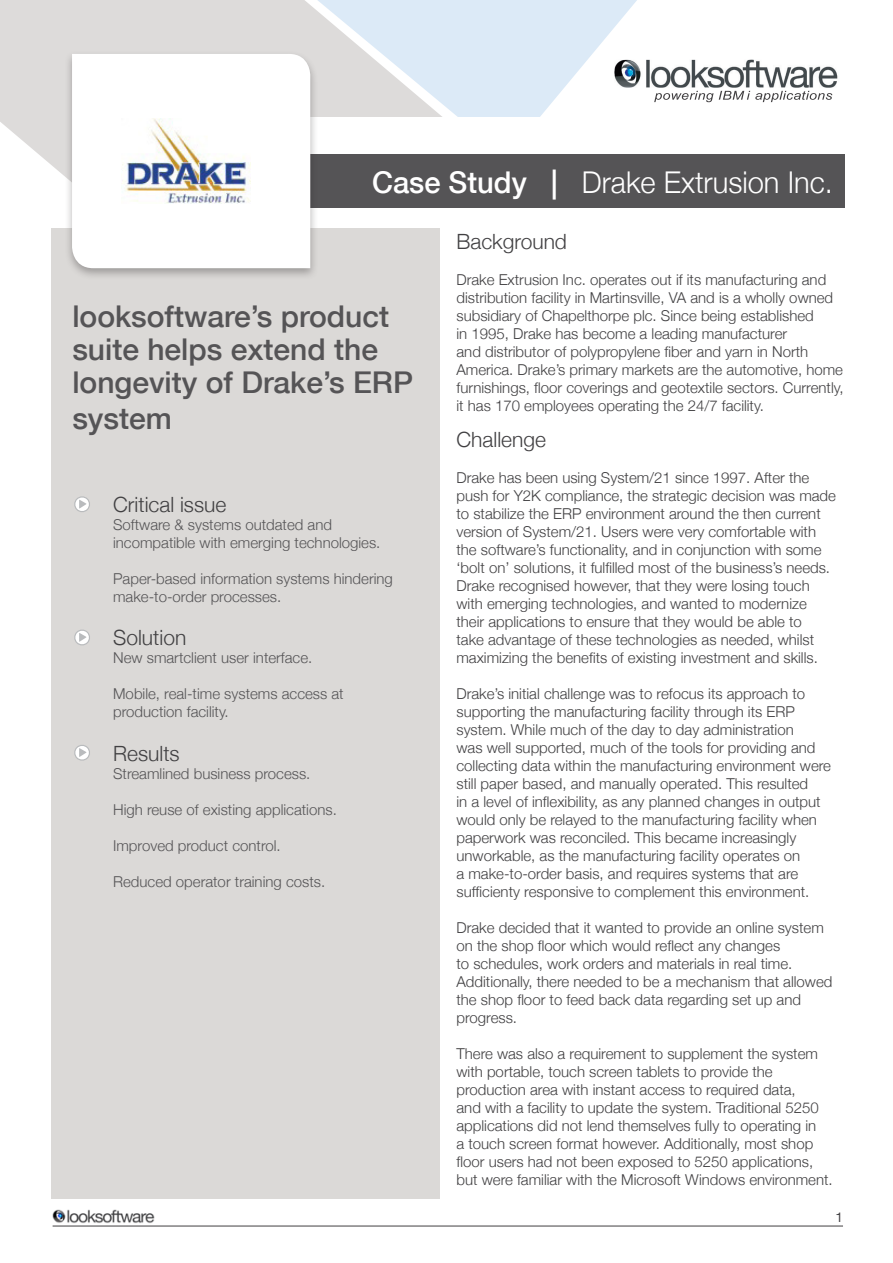
<style>
.page{position:relative;width:893px;height:1263px;background:#fff}
.page>*{position:absolute;margin:0;border:0;box-sizing:border-box;transform-origin:0 0}
.t1{font:500 30px/33px "Helvetica Neue";color:#555456}
.t2{font:300 30px "Helvetica Neue";color:#fff}
.Copy{font:300 21px "Helvetica Neue";color:#414042}
.Copy-2{font:300 15px/18px "Helvetica Neue";color:#414042}
.Copy-3{font:300 15px/18px "Helvetica Neue";color:#555456}
.t3{font:13.5px "Helvetica Neue";color:#414042}
.s1{font-weight:500}
</style>
<div class="page">
<img style="left:53px;top:1210px;width:102px;height:13px">
<hr style="left:53px;top:1226px;width:790px;height:1px;background:#414042">
<svg style="left:0;top:0;width:440px;height:343px;fill:#dddbda"></svg>
<svg style="left:317px;top:0;width:320px;height:117px;fill:#dceaf7"></svg>
<div style="left:244px;top:117px;width:647px;height:159px;background:#fff"></div>
<div style="left:51px;top:228px;width:388px;height:971px;background:#dbd9d7"></div>
<div style="left:291px;top:155px;width:554px;height:53px;background:#555456"></div>
<svg style="left:654px;top:91px;width:59px;height:11px"></svg>
<svg style="left:719px;top:91px;width:113px;height:11px"></svg>
<img style="left:614px;top:60px;width:224px;height:28px">
<svg style="left:625px;top:69px;width:8px;height:10px"></svg>
<div style="left:64px;top:50px;width:255px;height:230px;background:#231f20;opacity:.34"></div>
<svg style="left:72px;top:54px;width:238px;height:214px"></svg>
<svg style="left:74px;top:496px;width:16px;height:16px"></svg>
<svg style="left:74px;top:629px;width:16px;height:17px"></svg>
<svg style="left:74px;top:745px;width:16px;height:16px"></svg>
<img style="left:121px;top:119px;width:130px;height:84px">
<p class="t2" style="left:372px;top:158px;width:462px"><span class="s1">Case Study |</span> Drake Extrusion Inc.</p>
<p class="t1" style="left:72px;top:299px;width:342px">looksoftware’s product suite helps extend the longevity of Drake’s ERP</p>
<p class="t1" style="left:72px;top:401px;width:101px">system</p>
<p class="Copy" style="left:113px;top:488px;width:115px">Critical issue</p>
<p class="Copy-3" style="left:113px;top:515px;width:269px">Software &amp; systems outdated and incompatible with emerging technologies.</p>
<p class="Copy-3" style="left:113px;top:569px;width:281px">Paper-based information systems hindering make-to-order processes.</p>
<p class="Copy" style="left:113px;top:621px;width:75px">Solution</p>
<p class="Copy-3" style="left:113px;top:648px;width:201px">New smartclient user interface.</p>
<p class="Copy-3" style="left:113px;top:684px;width:232px">Mobile, real-time systems access at production facility.</p>
<p class="Copy" style="left:113px;top:736px;width:68px">Results</p>
<p class="Copy-3" style="left:113px;top:763px;width:199px">Streamlined business process.</p>
<p class="Copy-3" style="left:113px;top:799px;width:225px">High reuse of existing applications.</p>
<p class="Copy-3" style="left:113px;top:835px;width:169px">Improved product control.</p>
<p class="Copy-3" style="left:113px;top:871px;width:214px">Reduced operator training costs.</p>
<p class="Copy" style="left:456px;top:224px;width:112px">Background</p>
<p class="Copy-2" style="left:456px;top:269px;width:389px">Drake Extrusion Inc. operates out if its manufacturing and distribution facility in Martinsville, VA and is a wholly owned subsidiary of Chapelthorpe plc. Since being established<br>in 1995, Drake has become a leading manufacturer<br>and distributor of polypropylene fiber and yarn in North America. Drake’s primary markets are the automotive, home furnishings, floor coverings and geotextile sectors. Currently, it has 170 employees operating the 24/7 facility.</p>
<p class="Copy" style="left:456px;top:422px;width:91px">Challenge</p>
<p class="Copy-2" style="left:456px;top:467px;width:381px">Drake has been using System/21 since 1997. After the push for Y2K compliance, the strategic decision was made to stabilize the ERP environment around the then current version of System/21. Users were very comfortable with the software’s functionality, and in conjunction with some ‘bolt on’ solutions, it fulfilled most of the business’s needs.<br>Drake recognised however, that they were losing touch with emerging technologies, and wanted to modernize their applications to ensure that they would be able to<br>take advantage of these technologies as needed, whilst maximizing the benefits of existing investment and skills.</p>
<p class="Copy-2" style="left:456px;top:683px;width:376px">Drake’s initial challenge was to refocus its approach to supporting the manufacturing facility through its ERP system. While much of the day to day administration<br>was well supported, much of the tools for providing and collecting data within the manufacturing environment were still paper based, and manually operated. This resulted<br>in a level of inflexibility, as any planned changes in output would only be relayed to the manufacturing facility when paperwork was reconciled. This became increasingly unworkable, as the manufacturing facility operates on<br>a make-to-order basis, and requires systems that are sufficienty responsive to complement this environment.</p>
<p class="Copy-2" style="left:456px;top:917px;width:377px">Drake decided that it wanted to provide an online system on the shop floor which would reflect any changes<br>to schedules, work orders and materials in real time.<br>Additionally, there needed to be a mechanism that allowed the shop floor to feed back data regarding set up and progress.</p>
<p class="Copy-2" style="left:456px;top:1043px;width:378px">There was also a requirement to supplement the system with portable, touch screen tablets to provide the production area with instant access to required data,<br>and with a facility to update the system. Traditional 5250 applications did not lend themselves fully to operating in<br>a touch screen format however. Additionally, most shop floor users had not been exposed to 5250 applications, but were familiar with the Microsoft Windows environment.</p>
<p class="t3" style="left:835px;top:1206px;width:9px">1</p>
</div>
